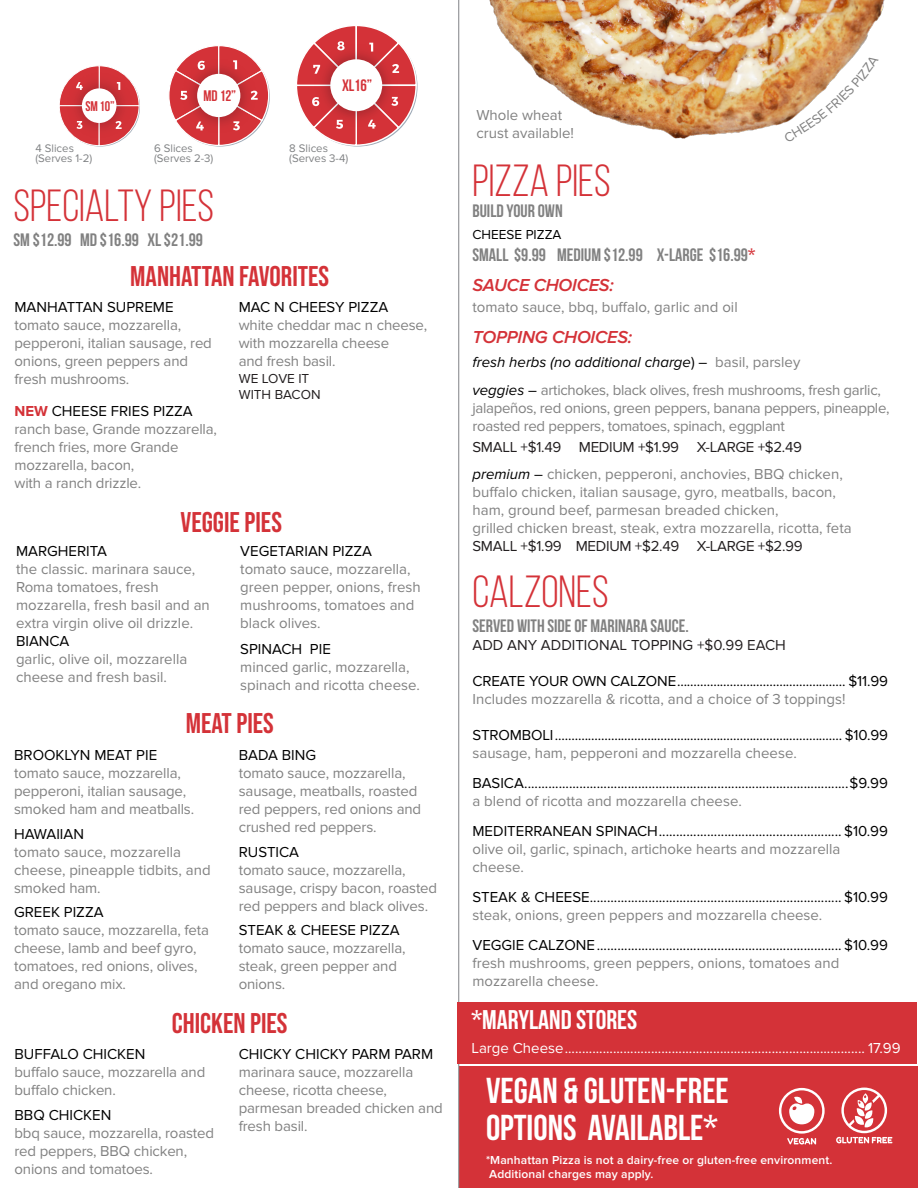
<style>
.page{position:relative;width:918px;height:1188px;background:#fff}
.page>*{position:absolute;margin:0;border:0;box-sizing:border-box;transform-origin:0 0}
.Section_Title{font:45px "Bebas Neue";color:#d43238}
.Section_Title-2{font:36px "Bebas Neue";color:#fff}
.w_Pricing_gray{font:28.5px "Bebas Neue";color:#d43238}
.Section_Title-3{font:700 27px "Bebas Neue";color:#fff}
.w_Pricing_gray-2{font:18px "Bebas Neue";color:#818181}
.descriptions{font:italic 600 18px "Proxima Nova";letter-spacing:-.01em;color:#d43238}
.t1{font:700 16.5px "Bebas Neue";color:#d43238}
.t2{font:700 15.15px "Bebas Neue";color:#d43238}
.descriptions-2{font:15px/18px "Proxima Nova";letter-spacing:-.01em;color:#818181}
.descriptions-3{font:15px/18px "Proxima Nova";color:#000}
.descriptions-4{font:15px "Proxima Nova";color:#fff}
.descriptions-5{font:15px "Proxima Nova";letter-spacing:-.02em;color:#231f20}
.descriptions-6{font:italic 15px "Proxima Nova";color:#000}
.descriptions-7{font:15px "Proxima Nova";color:#231f20}
.t3{font:700 13.95px "Bebas Neue";color:#d43238}
.descriptions-8{font:13.5px "Proxima Nova";color:#231f20}
.descriptions-9{font:13.5px "Proxima Nova";color:#000}
.descriptions-10{font:600 12px/14.4px "Proxima Nova";letter-spacing:.01em;color:#fff}
.t4{font:11.4px/10.2px "Proxima Nova";color:#808284}
.s1{font-weight:700;color:#d43238}
.s2{color:#000}
.s3{color:#d43238}
.s4{font-style:normal}
.s5{font-style:normal;color:#818181}
.s6{font-style:italic;color:#000}
.s7{color:#818181}
</style>
<div class="page">
<div style="left:459px;top:1067px;width:459px;height:121px;background:#d43238"></div>
<svg style="left:836px;top:1088px;width:56px;height:55px"></svg>
<svg style="left:779px;top:1088px;width:46px;height:56px"></svg>
<svg style="left:297px;top:26px;width:121px;height:121px"></svg>
<svg style="left:169px;top:46px;width:101px;height:101px"></svg>
<svg style="left:59px;top:65px;width:81px;height:82px"></svg>
<hr style="left:458px;top:0;width:1px;height:1188px;background:#808285">
<div style="left:458px;top:1002px;width:459px;height:62px;background:#d43238"></div>
<img style="left:489px;top:0;width:396px;height:139px">
<svg style="left:784px;top:55px;width:95px;height:84px"></svg>
<p class="t3" style="left:85px;top:99px;width:31px">SM 10”</p>
<p class="t2" style="left:204px;top:88px;width:34px">MD 12”</p>
<p class="t1" style="left:342px;top:76px;width:32px">XL16”</p>
<p class="t4" style="left:35px;top:143px;width:58px">4 Slices (Serves 1-2)</p>
<p class="t4" style="left:154px;top:143px;width:61px">6 Slices (Serves 2-3)</p>
<p class="t4" style="left:289px;top:143px;width:60px">8 Slices (Serves 3-4)</p>
<p class="Section_Title" style="left:14px;top:182px;width:202px">SPECIALTY PIES</p>
<p class="w_Pricing_gray-2" style="left:14px;top:230px;width:191px">SM $12.99 MD $16.99 XL $21.99</p>
<p class="w_Pricing_gray" style="left:130px;top:260px;width:200px">MANHATTAN FAVORITES</p>
<p class="descriptions-3" style="left:15px;top:299px;width:161px">MANHATTAN SUPREME</p>
<p class="descriptions-2" style="left:15px;top:317px;width:199px">tomato sauce, mozzarella, pepperoni, italian sausage, red onions, green peppers and fresh mushrooms.</p>
<p class="descriptions-3" style="left:15px;top:403px;width:180px"><span class="s1">NEW</span> CHEESE FRIES PIZZA</p>
<p class="descriptions-2" style="left:15px;top:421px;width:204px">ranch base, Grande mozzarella, french fries, more Grande mozzarella, bacon,</p>
<p class="descriptions-2" style="left:15px;top:475px;width:128px">with a ranch drizzle.</p>
<p class="descriptions-3" style="left:239px;top:299px;width:151px">MAC N CHEESY PIZZA</p>
<p class="descriptions-2" style="left:239px;top:317px;width:190px">white cheddar mac n cheese, with mozzarella cheese</p>
<p class="descriptions-2" style="left:239px;top:353px;width:98px">and fresh basil.</p>
<p class="descriptions-8" style="left:239px;top:370px;width:72px">WE LOVE IT</p>
<p class="descriptions-8" style="left:239px;top:387px;width:83px">WITH BACON</p>
<p class="w_Pricing_gray" style="left:181px;top:506px;width:103px">VEGGIE PIES</p>
<p class="descriptions-2" style="left:16px;top:542px;width:195px"><span class="s2">MARGHERITA<br></span>the classic. marinara sauce,<br>Roma tomatoes, fresh mozzarella, fresh basil and an extra virgin olive oil drizzle.</p>
<p class="descriptions-2" style="left:16px;top:632px;width:173px"><span class="s2">BIANCA<br></span>garlic, olive oil, mozzarella cheese and fresh basil.</p>
<p class="descriptions-2" style="left:240px;top:542px;width:182px"><span class="s2">VEGETARIAN PIZZA </span>tomato sauce, mozzarella, green pepper, onions, fresh mushrooms, tomatoes and black olives.</p>
<p class="descriptions-2" style="left:240px;top:640px;width:181px"><span class="s2">SPINACH PIE<br></span>minced garlic, mozzarella, spinach and ricotta cheese.</p>
<p class="w_Pricing_gray" style="left:186px;top:707px;width:90px">MEAT PIES</p>
<p class="descriptions-3" style="left:14px;top:747px;width:145px">BROOKLYN MEAT PIE</p>
<p class="descriptions-2" style="left:14px;top:765px;width:182px">tomato sauce, mozzarella, pepperoni, italian sausage, smoked ham and meatballs.</p>
<p class="descriptions-3" style="left:14px;top:825px;width:71px">HAWAIIAN</p>
<p class="descriptions-2" style="left:14px;top:843px;width:198px">tomato sauce, mozzarella cheese, pineapple tidbits, and</p>
<p class="descriptions-2" style="left:14px;top:879px;width:88px">smoked ham.</p>
<p class="descriptions-3" style="left:14px;top:904px;width:91px">GREEK PIZZA</p>
<p class="descriptions-2" style="left:14px;top:922px;width:196px">tomato sauce, mozzarella, feta cheese, lamb and beef gyro, tomatoes, red onions, olives, and oregano mix.</p>
<p class="descriptions-3" style="left:239px;top:747px;width:79px">BADA BING</p>
<p class="descriptions-2" style="left:239px;top:765px;width:184px">tomato sauce, mozzarella, sausage, meatballs, roasted red peppers, red onions and crushed red peppers.</p>
<p class="descriptions-3" style="left:239px;top:843px;width:62px">RUSTICA</p>
<p class="descriptions-2" style="left:239px;top:861px;width:200px">tomato sauce, mozzarella, sausage, crispy bacon, roasted red peppers and black olives.</p>
<p class="descriptions-3" style="left:239px;top:922px;width:162px">STEAK &amp; CHEESE PIZZA</p>
<p class="descriptions-2" style="left:239px;top:940px;width:168px">tomato sauce, mozzarella, steak, green pepper and onions.</p>
<p class="w_Pricing_gray" style="left:172px;top:1007px;width:117px">CHICKEN PIES</p>
<p class="descriptions-3" style="left:15px;top:1046px;width:132px">BUFFALO CHICKEN</p>
<p class="descriptions-2" style="left:15px;top:1064px;width:192px">buffalo sauce, mozzarella and buffalo chicken.</p>
<p class="descriptions-3" style="left:15px;top:1106px;width:98px">BBQ CHICKEN</p>
<p class="descriptions-2" style="left:15px;top:1124px;width:201px">bbq sauce, mozzarella, roasted red peppers, BBQ chicken, onions and tomatoes.</p>
<p class="descriptions-3" style="left:239px;top:1046px;width:196px">CHICKY CHICKY PARM PARM</p>
<p class="descriptions-2" style="left:239px;top:1064px;width:205px">marinara sauce, mozzarella cheese, ricotta cheese, parmesan breaded chicken and fresh basil.</p>
<p class="descriptions-2" style="left:476px;top:106px;width:99px">Whole wheat crust available!</p>
<p class="Section_Title" style="left:472px;top:156px;width:140px">PIZZA PIES</p>
<p class="w_Pricing_gray-2" style="left:472px;top:201px;width:92px">BUILD YOUR OWN</p>
<p class="descriptions-9" style="left:472px;top:227px;width:91px">CHEESE PIZZA</p>
<p class="w_Pricing_gray-2" style="left:472px;top:244px;width:284px">SMALL $9.99 MEDIUM $12.99 X-LARGE $16.99<span class="s3">*</span></p>
<p class="descriptions" style="left:472px;top:277px;width:143px">SAUCE CHOICES:</p>
<p class="descriptions-2" style="left:472px;top:299px;width:267px">tomato sauce, bbq, buffalo, garlic and oil</p>
<p class="descriptions" style="left:472px;top:329px;width:161px">TOPPING CHOICES:</p>
<p class="descriptions-6" style="left:472px;top:355px;width:329px">fresh herbs (no additional charge<span class="s4">) –</span> <span class="s5">basil, parsley</span></p>
<p class="descriptions-2" style="left:472px;top:381px;width:419px"><span class="s6">veggies</span> <span class="s2">–</span> artichokes, black olives, fresh mushrooms, fresh garlic, jalapeños, red onions, green peppers, banana peppers, pineapple, roasted red peppers, tomatoes, spinach, eggplant</p>
<p class="descriptions-5" style="left:472px;top:438px;width:331px">SMALL +$1.49 MEDIUM +$1.99 X-LARGE +$2.49</p>
<p class="descriptions-2" style="left:472px;top:466px;width:372px"><span class="s6">premium</span> <span class="s2">–</span> chicken, pepperoni, anchovies, BBQ chicken,</p>
<p class="descriptions-2" style="left:472px;top:484px;width:365px">buffalo chicken, italian sausage, gyro, meatballs, bacon,</p>
<p class="descriptions-2" style="left:472px;top:502px;width:308px">ham, ground beef, parmesan breaded chicken,</p>
<p class="descriptions-2" style="left:472px;top:520px;width:381px">grilled chicken breast, steak, extra mozzarella, ricotta, feta</p>
<p class="descriptions-5" style="left:472px;top:538px;width:332px">SMALL +$1.99 MEDIUM +$2.49 X-LARGE +$2.99</p>
<p class="Section_Title" style="left:472px;top:568px;width:138px">CALZONES</p>
<p class="w_Pricing_gray-2" style="left:472px;top:616px;width:218px">SERVED WITH SIDE OF MARINARA SAUCE.</p>
<p class="descriptions-7" style="left:472px;top:636px;width:315px">ADD ANY ADDITIONAL TOPPING +$0.99 EACH</p>
<p class="descriptions-3" style="left:472px;top:672px;width:417px">CREATE YOUR OWN CALZONE................................................... $11.99</p>
<p class="descriptions-2" style="left:472px;top:690px;width:374px">Includes mozzarella &amp; ricotta, and a choice of 3 toppings!</p>
<p class="descriptions-3" style="left:472px;top:726px;width:417px">STROMBOLI....................................................................................... $10.99 <span class="s7">sausage, ham, pepperoni and mozzarella cheese.</span></p>
<p class="descriptions-3" style="left:472px;top:774px;width:417px">BASICA..............................................................................................$9.99 <span class="s7">a blend of ricotta and mozzarella cheese.</span></p>
<p class="descriptions-3" style="left:472px;top:822px;width:417px">MEDITERRANEAN SPINACH..................................................... $10.99 <span class="s7">olive oil, garlic, spinach, artichoke hearts and mozzarella cheese.</span></p>
<p class="descriptions-3" style="left:473px;top:888px;width:417px">STEAK &amp; CHEESE......................................................................... $10.99 <span class="s7">steak, onions, green peppers and mozzarella cheese.</span></p>
<p class="descriptions-3" style="left:473px;top:936px;width:417px">VEGGIE CALZONE....................................................................... $10.99 <span class="s7">fresh mushrooms, green peppers, onions, tomatoes and mozzarella cheese.</span></p>
<p class="Section_Title-3" style="left:472px;top:1005px;width:167px">*MARYLAND STORES</p>
<p class="descriptions-4" style="left:472px;top:1039px;width:431px">Large Cheese....................................................................................... 17.99</p>
<p class="Section_Title-2" style="left:486px;top:1071px;width:244px">VEGAN &amp; GLUTEN-FREE</p>
<p class="Section_Title-2" style="left:486px;top:1107px;width:233px">OPTIONS AVAILABLE*</p>
<p class="descriptions-10" style="left:486px;top:1153px;width:348px">*Manhattan Pizza is not a dairy-free or gluten-free environment.<br>Additional charges may apply.</p>
</div>
